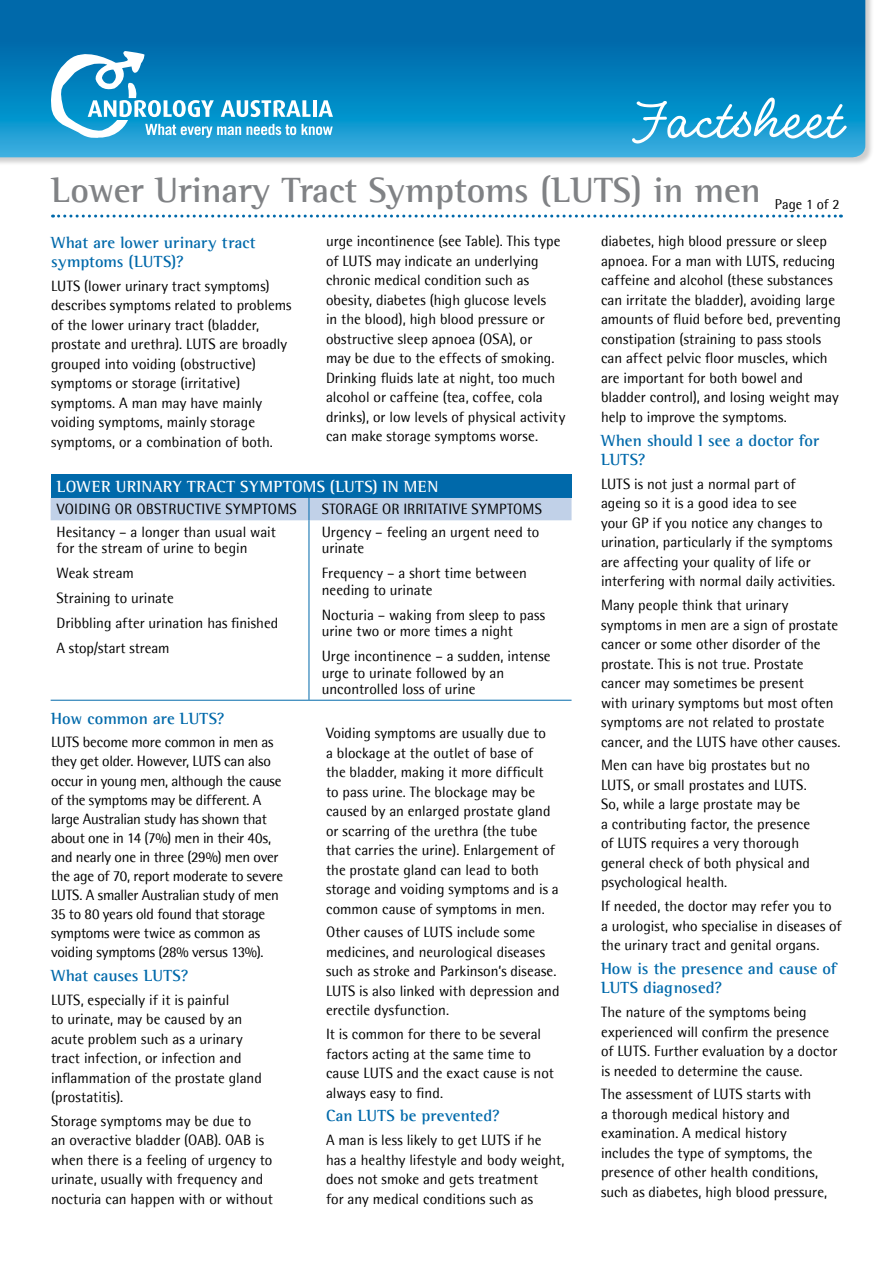
<style>
.page{position:relative;width:893px;height:1263px;background:#fff}
.page>*{position:absolute;margin:0;border:0;box-sizing:border-box;transform-origin:0 0}
.t1{font:62.7px "Casual Cursive Medium KA";color:#fff}
.t2{font:700 36px "Rotis Semi Serif";color:#808285}
.t3{font:700 16.5px/19.5px "Rotis Semi Serif";color:#0069aa}
.t4{font:700 16.5px "Rotis Semi Serif";letter-spacing:.02em;color:#fff}
.t5{font:15px/19.5px "Rotis Semi Sans";color:#000}
.t6{font:15px/19px "Rotis Semi Sans";letter-spacing:-.02em;color:#000}
.t7{font:15px "Rotis Semi Sans";letter-spacing:.02em;color:#000}
.t8{font:14.25px "Rotis Semi Sans";letter-spacing:.005em;color:#000}
</style>
<div class="page">
<div style="left:0;top:0;width:874px;height:166px;background:#000;opacity:.2"></div>
<svg style="left:0;top:0;width:865px;height:157px"></svg>
<svg style="left:51px;top:51px;width:282px;height:87px"></svg>
<svg style="left:53px;top:215px;width:788px;height:3px"></svg>
<div style="left:51px;top:474px;width:521px;height:24px;background:#0069aa"></div>
<div style="left:51px;top:498px;width:521px;height:22px;background:#c1d1e8"></div>
<hr style="left:309px;top:520px;width:1px;height:180px;background:#0069aa">
<hr style="left:51px;top:700px;width:258px;height:1px;background:#0069aa">
<hr style="left:309px;top:700px;width:263px;height:1px;background:#0069aa">
<h1 class="t1" style="left:635px;top:88px;width:206px">Factsheet</h1>
<h2 class="t2" style="left:51px;top:168px;width:711px">Lower Urinary Tract Symptoms (LUTS) in men</h2>
<p class="t8" style="left:775px;top:196px;width:66px">Page 1 of 2</p>
<p class="t3" style="left:51px;top:232px;width:206px">What are lower urinary tract symptoms (LUTS)?</p>
<p class="t5" style="left:51px;top:276px;width:242px">LUTS (lower urinary tract symptoms) describes symptoms related to problems of the lower urinary tract (bladder, prostate and urethra). LUTS are broadly grouped into voiding (obstructive) symptoms or storage (irritative) symptoms. A man may have mainly voiding symptoms, mainly storage symptoms, or a combination of both.</p>
<p class="t5" style="left:326px;top:231px;width:241px">urge incontinence (see Table). This type of LUTS may indicate an underlying chronic medical condition such as obesity, diabetes (high glucose levels<br>in the blood), high blood pressure or obstructive sleep apnoea (OSA), or<br>may be due to the effects of smoking.<br>Drinking fluids late at night, too much alcohol or caffeine (tea, coffee, cola drinks), or low levels of physical activity can make storage symptoms worse.</p>
<p class="t4" style="left:57px;top:476px;width:383px">LOWER URINARY TRACT SYMPTOMS (LUTS) IN MEN</p>
<p class="t7" style="left:57px;top:500px;width:242px">VOIDING OR OBSTRUCTIVE SYMPTOMS</p>
<p class="t5" style="left:322px;top:499px;width:222px">STORAGE OR IRRITATIVE SYMPTOMS</p>
<p class="t5" style="left:57px;top:523px;width:221px;line-height:16.5px">Hesitancy – a longer than usual wait for the stream of urine to begin</p>
<p class="t5" style="left:57px;top:560px;width:223px;line-height:25px">Weak stream<br>Straining to urinate<br>Dribbling after urination has finished<br>A stop/start stream</p>
<p class="t5" style="left:322px;top:523px;width:219px;line-height:16.5px">Urgency – feeling an urgent need to urinate</p>
<p class="t5" style="left:322px;top:565px;width:207px;line-height:16.5px">Frequency – a short time between needing to urinate</p>
<p class="t5" style="left:322px;top:606px;width:225px;line-height:16.5px">Nocturia – waking from sleep to pass urine two or more times a night</p>
<p class="t5" style="left:322px;top:648px;width:230px;line-height:16.5px">Urge incontinence – a sudden, intense urge to urinate followed by an uncontrolled loss of urine</p>
<p class="t3" style="left:51px;top:709px;width:175px">How common are LUTS?</p>
<p class="t6" style="left:51px;top:733px;width:234px">LUTS become more common in men as they get older. However, LUTS can also occur in young men, although the cause of the symptoms may be different. A large Australian study has shown that about one in 14 (7%) men in their 40s, and nearly one in three (29%) men over the age of 70, report moderate to severe LUTS. A smaller Australian study of men 35 to 80 years old found that storage symptoms were twice as common as voiding symptoms (28% versus 13%).</p>
<p class="t3" style="left:51px;top:965px;width:139px">What causes LUTS?</p>
<p class="t5" style="left:51px;top:989px;width:212px">LUTS, especially if it is painful<br>to urinate, may be caused by an acute problem such as a urinary tract infection, or infection and inflammation of the prostate gland (prostatitis).</p>
<p class="t5" style="left:51px;top:1111px;width:223px">Storage symptoms may be due to<br>an overactive bladder (OAB). OAB is when there is a feeling of urgency to urinate, usually with frequency and nocturia can happen with or without</p>
<p class="t5" style="left:326px;top:723px;width:234px">Voiding symptoms are usually due to<br>a blockage at the outlet of base of<br>the bladder, making it more difficult to pass urine. The blockage may be caused by an enlarged prostate gland or scarring of the urethra (the tube that carries the urine). Enlargement of the prostate gland can lead to both storage and voiding symptoms and is a common cause of symptoms in men.</p>
<p class="t5" style="left:326px;top:922px;width:235px">Other causes of LUTS include some medicines, and neurological diseases such as stroke and Parkinson’s disease.<br>LUTS is also linked with depression and erectile dysfunction.</p>
<p class="t5" style="left:326px;top:1024px;width:229px">It is common for there to be several factors acting at the same time to cause LUTS and the exact cause is not always easy to find.</p>
<p class="t3" style="left:326px;top:1106px;width:175px">Can LUTS be prevented?</p>
<p class="t5" style="left:326px;top:1130px;width:240px">A man is less likely to get LUTS if he has a healthy lifestyle and body weight, does not smoke and gets treatment<br>for any medical conditions such as</p>
<p class="t5" style="left:601px;top:231px;width:241px">diabetes, high blood pressure or sleep apnoea. For a man with LUTS, reducing caffeine and alcohol (these substances can irritate the bladder), avoiding large amounts of fluid before bed, preventing constipation (straining to pass stools can affect pelvic floor muscles, which are important for both bowel and bladder control), and losing weight may help to improve the symptoms.</p>
<p class="t3" style="left:601px;top:430px;width:220px">When should I see a doctor for<br>LUTS?</p>
<p class="t5" style="left:601px;top:474px;width:236px">LUTS is not just a normal part of ageing so it is a good idea to see<br>your GP if you notice any changes to urination, particularly if the symptoms are affecting your quality of life or interfering with normal daily activities.</p>
<p class="t5" style="left:601px;top:595px;width:241px">Many people think that urinary symptoms in men are a sign of prostate cancer or some other disorder of the prostate. This is not true. Prostate cancer may sometimes be present<br>with urinary symptoms but most often symptoms are not related to prostate cancer, and the LUTS have other causes.</p>
<p class="t5" style="left:601px;top:755px;width:211px">Men can have big prostates but no<br>LUTS, or small prostates and LUTS.<br>So, while a large prostate may be a contributing factor, the presence of LUTS requires a very thorough general check of both physical and psychological health.</p>
<p class="t5" style="left:601px;top:896px;width:242px">If needed, the doctor may refer you to a urologist, who specialise in diseases of the urinary tract and genital organs.</p>
<p class="t3" style="left:601px;top:958px;width:237px">How is the presence and cause of<br>LUTS diagnosed?</p>
<p class="t5" style="left:601px;top:1002px;width:238px">The nature of the symptoms being experienced will confirm the presence of LUTS. Further evaluation by a doctor is needed to determine the cause.</p>
<p class="t5" style="left:601px;top:1084px;width:228px">The assessment of LUTS starts with<br>a thorough medical history and examination. A medical history includes the type of symptoms, the presence of other health conditions, such as diabetes, high blood pressure,</p>
</div>
